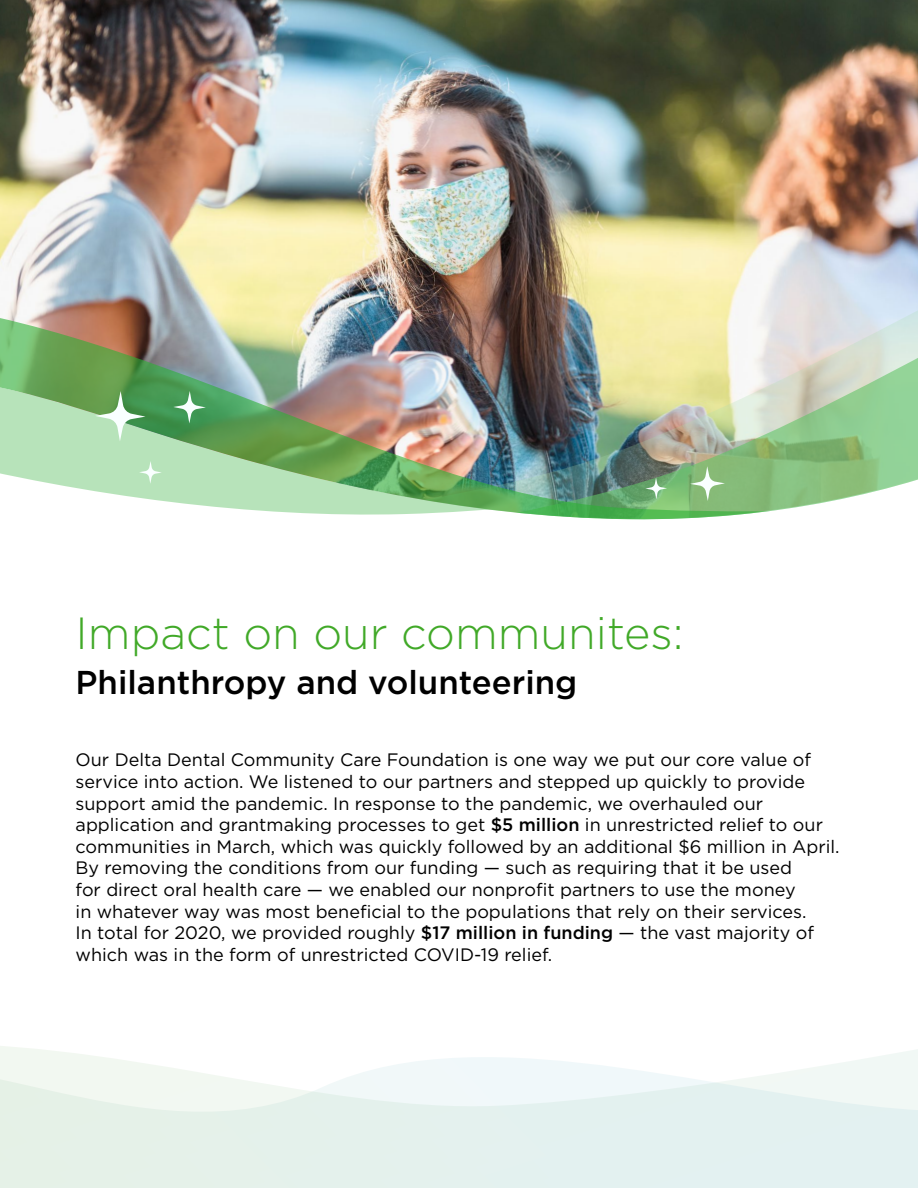
<style>
.page{position:relative;width:918px;height:1188px;background:#fff}
.page>*{position:absolute;margin:0;border:0;box-sizing:border-box;transform-origin:0 0}
.t1{font:300 45px "Gotham";color:#41a928}
.t2{font:500 33px "Gotham";color:#000}
.t3{font:18px/21.6px "Gotham";color:#000}
.s1{font-weight:500}
</style>
<div class="page">
<img style="left:0;top:0;width:918px;height:156px">
<img style="left:0;top:156px;width:918px;height:123px">
<img style="left:0;top:279px;width:918px;height:241px">
<svg style="left:95px;top:391px;width:50px;height:50px"></svg>
<svg style="left:173px;top:391px;width:33px;height:32px"></svg>
<svg style="left:139px;top:461px;width:23px;height:23px"></svg>
<svg style="left:690px;top:466px;width:35px;height:35px"></svg>
<svg style="left:645px;top:478px;width:22px;height:21px"></svg>
<svg style="left:0;top:1046px;width:918px;height:142px"></svg>
<h1 class="t1" style="left:76px;top:605px;width:610px">Impact on our communites:</h1>
<h1 class="t2" style="left:76px;top:661px;width:503px">Philanthropy and volunteering</h1>
<p class="t3" style="left:76px;top:749px;width:765px">Our Delta Dental Community Care Foundation is one way we put our core value of service into action. We listened to our partners and stepped up quickly to provide support amid the pandemic. In response to the pandemic, we overhauled our application and grantmaking processes to get <span class="s1">$5 million</span> in unrestricted relief to our communities in March, which was quickly followed by an additional $6 million in April.<br>By removing the conditions from our funding — such as requiring that it be used<br>for direct oral health care — we enabled our nonproft partners to use the money<br>in whatever way was most benefcial to the populations that rely on their services.<br>In total for 2020, we provided roughly <span class="s1">$17 million in funding</span> — the vast majority of which was in the form of unrestricted COVID-19 relief.</p>
</div>
